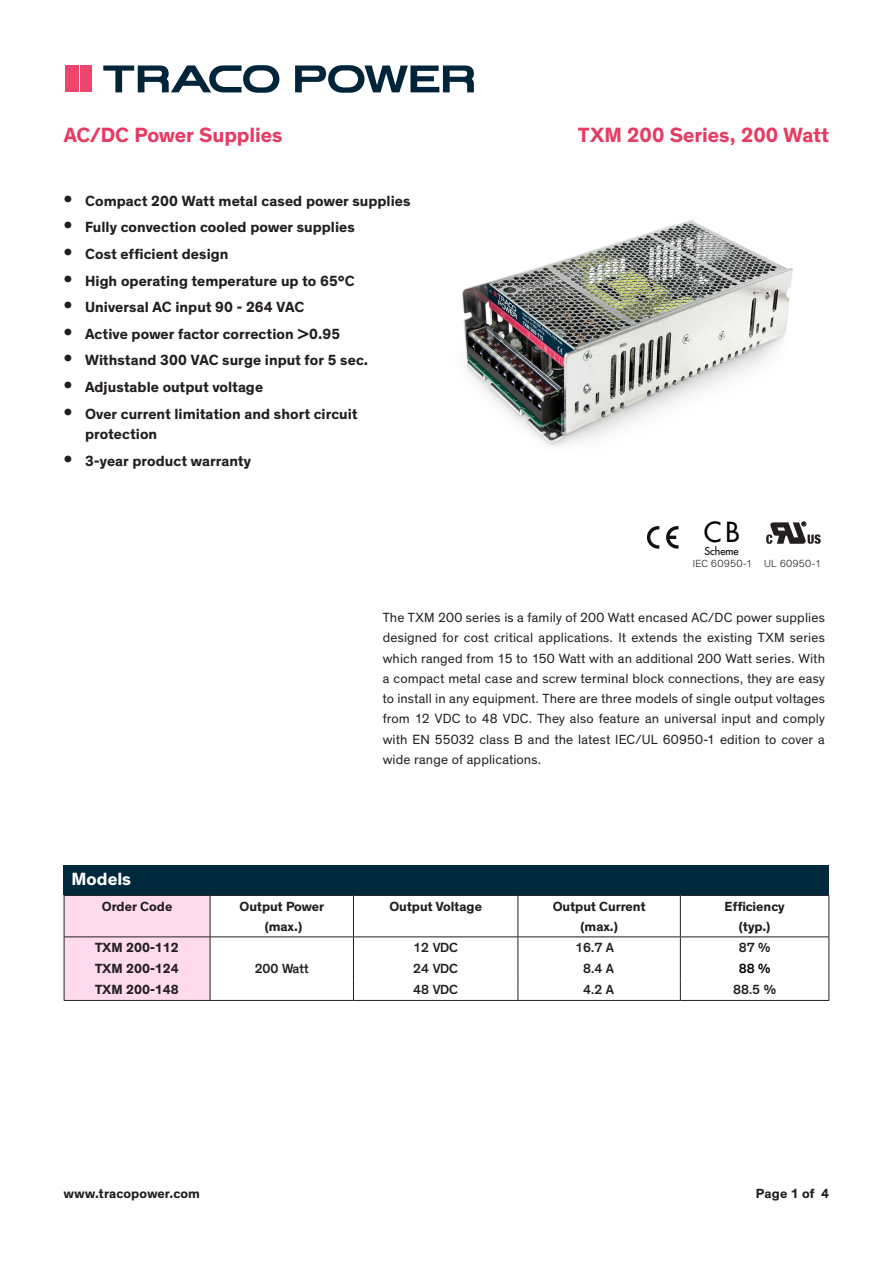
<style>
.page{position:relative;width:893px;height:1263px;background:#fff}
.page>*{position:absolute;margin:0;border:0;box-sizing:border-box;transform-origin:0 0}
.t1{font:27px "Futura";color:#000001}
.t2{font:700 21px "Theinhardt";letter-spacing:-.005em;color:#e63c64}
.t3{font:700 18px "Theinhardt";color:#fff}
.Features_Heavy{font:700 15px/20.2px "Theinhardt";letter-spacing:.005em;color:#231f20}
.Text_medium{font:13.5px/20.2px "Theinhardt";letter-spacing:.01em;color:#231f20;text-align:justify}
.Tabelle_Heavy{font:700 13.5px "Theinhardt";color:#231f20}
.Tabelle_Heavy-2{font:500 13.5px "Theinhardt";color:#231f20}
.Tabelle_Heavy-3{font:500 13.5px "Theinhardt";color:#000}
.Text_light{font:300 10.5px "Theinhardt";letter-spacing:.015em;color:#231f20}
.t4{font:10.5px "Futura";color:#000001}
.s1{font-size:21px}
</style>
<div class="page">
<svg style="left:103px;top:65px;width:176px;height:28px"></svg>
<svg style="left:295px;top:65px;width:179px;height:28px"></svg>
<div style="left:65px;top:66px;width:11px;height:26px;background:#ed466c"></div>
<div style="left:80px;top:66px;width:12px;height:26px;background:#ed466c"></div>
<svg style="left:78px;top:66px;width:1px;height:26px"></svg>
<img style="left:462px;top:219px;width:331px;height:227px">
<hr style="left:210px;top:895px;width:143px;height:1px;background:#231f20">
<hr style="left:210px;top:936px;width:143px;height:1px;background:#231f20">
<hr style="left:353px;top:936px;width:165px;height:1px;background:#231f20">
<hr style="left:518px;top:936px;width:162px;height:1px;background:#231f20">
<hr style="left:680px;top:936px;width:149px;height:1px;background:#231f20">
<hr style="left:210px;top:1000px;width:143px;height:1px;background:#231f20">
<hr style="left:353px;top:1000px;width:165px;height:1px;background:#231f20">
<hr style="left:518px;top:1000px;width:162px;height:1px;background:#231f20">
<hr style="left:680px;top:1000px;width:149px;height:1px;background:#231f20">
<hr style="left:64px;top:1000px;width:146px;height:1px;background:#231f20">
<hr style="left:353px;top:895px;width:165px;height:1px;background:#231f20">
<hr style="left:353px;top:896px;width:1px;height:40px;background:#231f20">
<hr style="left:518px;top:895px;width:162px;height:1px;background:#231f20">
<hr style="left:518px;top:896px;width:1px;height:40px;background:#231f20">
<hr style="left:680px;top:895px;width:149px;height:1px;background:#231f20">
<hr style="left:680px;top:896px;width:1px;height:40px;background:#231f20">
<hr style="left:829px;top:896px;width:1px;height:40px;background:#231f20">
<svg style="left:353px;top:937px;width:1px;height:63px"></svg>
<svg style="left:518px;top:937px;width:1px;height:63px"></svg>
<svg style="left:680px;top:937px;width:1px;height:63px"></svg>
<svg style="left:829px;top:937px;width:1px;height:63px"></svg>
<div style="left:64px;top:895px;width:147px;height:105px;background:#ffdbed"></div>
<div style="left:64px;top:865px;width:765px;height:30px;background:#00283c"></div>
<svg style="left:647px;top:526px;width:12px;height:23px"></svg>
<svg style="left:666px;top:526px;width:12px;height:23px"></svg>
<svg style="left:766px;top:522px;width:55px;height:22px"></svg>
<h2 class="t2" style="left:64px;top:122px;width:220px">AC/DC Power Supplies</h2>
<h2 class="t2" style="left:578px;top:122px;width:252px">TXM 200 Series, 200 Watt</h2>
<p class="Features_Heavy" style="left:64px;top:191px;width:348px"><span class="s1">•</span> Compact 200 Watt metal cased power supplies</p>
<p class="Features_Heavy" style="left:64px;top:217px;width:293px"><span class="s1">•</span> Fully convection cooled power supplies</p>
<p class="Features_Heavy" style="left:64px;top:244px;width:166px"><span class="s1">•</span> Cost efficient design</p>
<p class="Features_Heavy" style="left:64px;top:271px;width:292px"><span class="s1">•</span> High operating temperature up to 65°C</p>
<p class="Features_Heavy" style="left:64px;top:297px;width:242px"><span class="s1">•</span> Universal AC input 90 - 264 VAC</p>
<p class="Features_Heavy" style="left:64px;top:324px;width:278px"><span class="s1">•</span> Active power factor correction &gt;0.95</p>
<p class="Features_Heavy" style="left:64px;top:351px;width:306px"><span class="s1">•</span> Withstand 300 VAC surge input for 5 sec.</p>
<p class="Features_Heavy" style="left:64px;top:377px;width:201px"><span class="s1">•</span> Adjustable output voltage</p>
<p class="Features_Heavy" style="left:85px;top:404px;width:274px;text-indent:-21px"><span class="s1">•</span> Over current limitation and short circuit protection</p>
<p class="Features_Heavy" style="left:64px;top:451px;width:189px"><span class="s1">•</span> 3-year product warranty</p>
<p class="t1" style="left:704px;top:515px;width:38px">CB</p>
<p class="t4" style="left:705px;top:544px;width:36px">Scheme</p>
<p class="Text_light" style="left:693px;top:558px;width:61px">IEC 60950-1</p>
<p class="Text_light" style="left:764px;top:558px;width:59px">UL 60950-1</p>
<p class="t3" style="left:72px;top:868px;width:61px">Models</p>
<p class="Tabelle_Heavy" style="left:102px;top:898px;width:72px">Order Code</p>
<p class="Tabelle_Heavy" style="left:240px;top:898px;width:86px">Output Power</p>
<p class="Tabelle_Heavy" style="left:264px;top:918px;width:40px">(max.)</p>
<p class="Tabelle_Heavy" style="left:95px;top:939px;width:85px">TXM 200-112</p>
<p class="Text_medium" style="left:383px;top:608px;width:444px">The TXM 200 series is a family of 200 Watt encased AC/DC power supplies designed for cost critical applications. It extends the existing TXM series which ranged from 15 to 150 Watt with an additional 200 Watt series. With a compact metal case and screw terminal block connections, they are easy to install in any equipment. There are three models of single output voltages from 12 VDC to 48 VDC. They also feature an universal input and comply with EN 55032 class B and the latest IEC/UL 60950-1 edition to cover a wide range of applications.</p>
<p class="Tabelle_Heavy" style="left:389px;top:898px;width:94px">Output Voltage</p>
<p class="Tabelle_Heavy" style="left:553px;top:898px;width:94px">Output Current</p>
<p class="Tabelle_Heavy" style="left:580px;top:918px;width:40px">(max.)</p>
<p class="Tabelle_Heavy" style="left:725px;top:898px;width:62px">Efficiency</p>
<p class="Tabelle_Heavy" style="left:739px;top:918px;width:34px">(typ.)</p>
<p class="Tabelle_Heavy-2" style="left:413px;top:939px;width:46px">12 VDC</p>
<p class="Tabelle_Heavy-2" style="left:575px;top:939px;width:40px">16.7 A</p>
<p class="Tabelle_Heavy-2" style="left:739px;top:939px;width:33px">87 %</p>
<p class="Tabelle_Heavy" style="left:95px;top:960px;width:85px">TXM 200-124</p>
<p class="Tabelle_Heavy-2" style="left:413px;top:961px;width:46px">24 VDC</p>
<p class="Tabelle_Heavy-2" style="left:583px;top:961px;width:32px">8.4 A</p>
<p class="Tabelle_Heavy-3" style="left:739px;top:961px;width:33px">88 %</p>
<p class="Tabelle_Heavy" style="left:95px;top:981px;width:85px">TXM 200-148</p>
<p class="Tabelle_Heavy-2" style="left:413px;top:982px;width:46px">48 VDC</p>
<p class="Tabelle_Heavy-2" style="left:583px;top:982px;width:32px">4.2 A</p>
<p class="Tabelle_Heavy-2" style="left:733px;top:982px;width:44px">88.5 %</p>
<p class="Tabelle_Heavy-2" style="left:255px;top:961px;width:56px">200 Watt</p>
<p class="Tabelle_Heavy" style="left:64px;top:1185px;width:138px">www.tracopower.com</p>
<p class="Tabelle_Heavy" style="left:756px;top:1185px;width:75px">Page 1 of 4</p>
</div>
